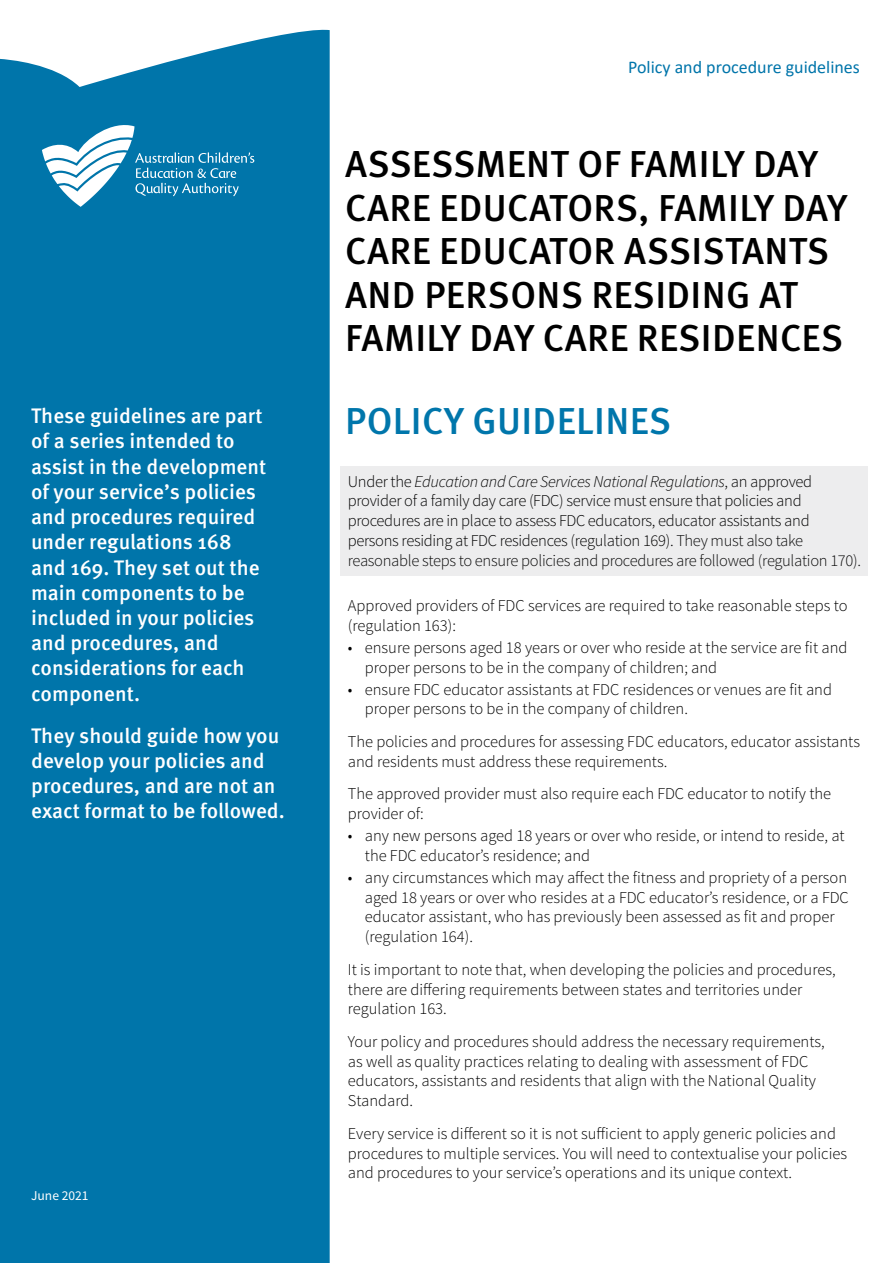
<style>
.page{position:relative;width:893px;height:1263px;background:#fff}
.page>*{position:absolute;margin:0;border:0;box-sizing:border-box;transform-origin:0 0}
.t1{font:500 37.5px/43.5px "Meta Pro";letter-spacing:.01em;color:#000}
.t2{font:500 37.5px "Meta Pro";letter-spacing:.01em;color:#0076ab}
.t3{font:500 21px/25.2px "Meta Pro";color:#fff}
.t4{font:18px "Calibri";color:#0075aa}
.t5{font:300 16.5px/19.8px "Source Sans Pro";color:#000}
.t6{font:300 16.5px/19.8px "Source Sans Pro";letter-spacing:-.02em;color:#000}
.t7{font:13.5px "Source Sans Pro";color:#fff}
.s1{font-style:italic}
.s2{color:#0a0a0a}
</style>
<div class="page">
<div style="left:340px;top:466px;width:527px;height:110px;background:#ededee"></div>
<div style="left:0;top:29px;width:330px;height:1234px;background:#0075aa"></div>
<svg style="left:42px;top:120px;width:212px;height:87px"></svg>
<p class="t3" style="left:31px;top:404px;width:237px">These guidelines are part of a series intended to assist in the development of your service’s policies and procedures required under regulations 168 and 169. They set out the main components to be included in your policies and procedures, and considerations for each component.</p>
<p class="t3" style="left:31px;top:723px;width:255px">They should guide how you develop your policies and procedures, and are not an exact format to be followed.</p>
<p class="t7" style="left:31px;top:1187px;width:59px">June 2021</p>
<p class="t4" style="left:628px;top:55px;width:233px">Policy and procedure guidelines</p>
<h1 class="t1" style="left:345px;top:144px;width:504px">ASSESSMENT OF FAMILY DAY<br>CARE EDUCATORS, FAMILY DAY<br>CARE EDUCATOR ASSISTANTS<br>AND PERSONS RESIDING AT<br>FAMILY DAY CARE RESIDENCES</h1>
<h1 class="t2" style="left:345px;top:397px;width:328px">POLICY GUIDELINES</h1>
<p class="t6" style="left:348px;top:471px;width:515px">Under the <span class="s1">Education and Care Services National Regulations</span>, an approved provider of a family day care (FDC) service must ensure that policies and procedures are in place to assess FDC educators, educator assistants and persons residing at FDC residences (regulation 169). <span class="s2">They must also take reasonable steps to ensure policies and procedures are followed (regulation 170).</span></p>
<p class="t5" style="left:348px;top:596px;width:501px">Approved providers of FDC services are required to take reasonable steps to (regulation 163):</p>
<p class="t5" style="left:365px;top:637px;width:484px;text-indent:-17px">• ensure persons aged 18 years or over who reside at the service are fit and proper persons to be in the company of children; and</p>
<p class="t5" style="left:365px;top:679px;width:469px;text-indent:-17px">• ensure FDC educator assistants at FDC residences or venues are fit and proper persons to be in the company of children.</p>
<p class="t5" style="left:348px;top:732px;width:514px">The policies and procedures for assessing FDC educators, educator assistants and residents must address these requirements.</p>
<p class="t5" style="left:348px;top:784px;width:485px">The approved provider must also require each FDC educator to notify the provider of:</p>
<p class="t5" style="left:365px;top:826px;width:481px;text-indent:-17px">• any new persons aged 18 years or over who reside, or intend to reside, at the FDC educator’s residence; and</p>
<p class="t5" style="left:365px;top:867px;width:485px;text-indent:-17px">• any circumstances which may affect the fitness and propriety of a person aged 18 years or over who resides at a FDC educator’s residence, or a FDC educator assistant, who has previously been assessed as fit and proper (regulation 164).</p>
<p class="t5" style="left:348px;top:959px;width:489px">It is important to note that, when developing the policies and procedures, there are differing requirements between states and territories under regulation 163.</p>
<p class="t5" style="left:348px;top:1031px;width:478px">Your policy and procedures should address the necessary requirements, as well as quality practices relating to dealing with assessment of FDC educators, assistants and residents that align with the National Quality Standard.</p>
<p class="t5" style="left:348px;top:1123px;width:501px">Every service is different so it is not sufficient to apply generic policies and procedures to multiple services. You will need to contextualise your policies and procedures to your service’s operations and its unique context.</p>
</div>
